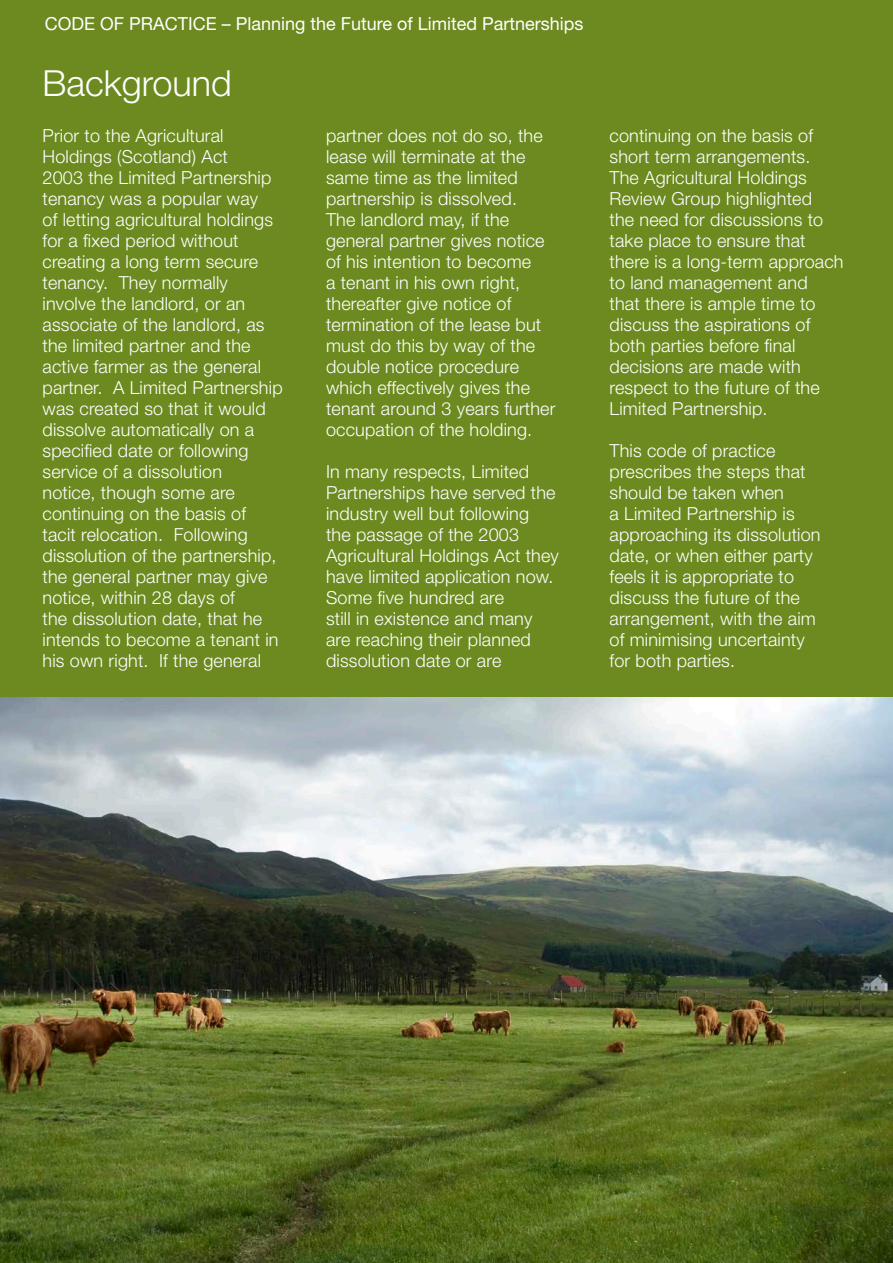
<style>
.page{position:relative;width:893px;height:1263px;background:#fff}
.page>*{position:absolute;margin:0;border:0;box-sizing:border-box;transform-origin:0 0}
.t1{font:300 36px "Helvetica Neue";color:#fff}
.t2{font:300 18px/21px "Helvetica Neue";letter-spacing:.01em;color:#fff}
.t3{font:18px "Helvetica Neue";color:#fff}
</style>
<div class="page">
<div style="left:0;top:0;width:893px;height:697px;background:#6c8a1f"></div>
<img style="left:0;top:697px;width:893px;height:566px">
<p class="t3" style="left:45px;top:13px;width:540px">CODE OF PRACTICE – Planning the Future of Limited Partnerships</p>
<h1 class="t1" style="left:43px;top:62px;width:191px">Background</h1>
<p class="t2" style="left:43px;top:124px;width:242px">Prior to the Agricultural<br>Holdings (Scotland) Act<br>2003 the Limited Partnership tenancy was a popular way<br>of letting agricultural holdings for a fixed period without creating a long term secure tenancy. They normally involve the landlord, or an associate of the landlord, as the limited partner and the active farmer as the general partner. A Limited Partnership was created so that it would dissolve automatically on a specified date or following service of a dissolution<br>notice, though some are continuing on the basis of tacit relocation. Following dissolution of the partnership, the general partner may give notice, within 28 days of<br>the dissolution date, that he intends to become a tenant in his own right. If the general</p>
<p class="t2" style="left:326px;top:125px;width:231px">partner does not do so, the lease will terminate at the same time as the limited partnership is dissolved.<br>The landlord may, if the general partner gives notice of his intention to become<br>a tenant in his own right, thereafter give notice of termination of the lease but must do this by way of the double notice procedure which effectively gives the tenant around 3 years further occupation of the holding.</p>
<p class="t2" style="left:326px;top:461px;width:234px">In many respects, Limited<br>Partnerships have served the industry well but following<br>the passage of the 2003<br>Agricultural Holdings Act they have limited application now.<br>Some five hundred are<br>still in existence and many are reaching their planned dissolution date or are</p>
<p class="t2" style="left:609px;top:125px;width:236px">continuing on the basis of short term arrangements.<br>The Agricultural Holdings<br>Review Group highlighted<br>the need for discussions to take place to ensure that there is a long-term approach to land management and<br>that there is ample time to discuss the aspirations of both parties before final decisions are made with respect to the future of the<br>Limited Partnership.</p>
<p class="t2" style="left:609px;top:440px;width:213px">This code of practice prescribes the steps that should be taken when<br>a Limited Partnership is approaching its dissolution date, or when either party feels it is appropriate to discuss the future of the arrangement, with the aim of minimising uncertainty for both parties.</p>
</div>
